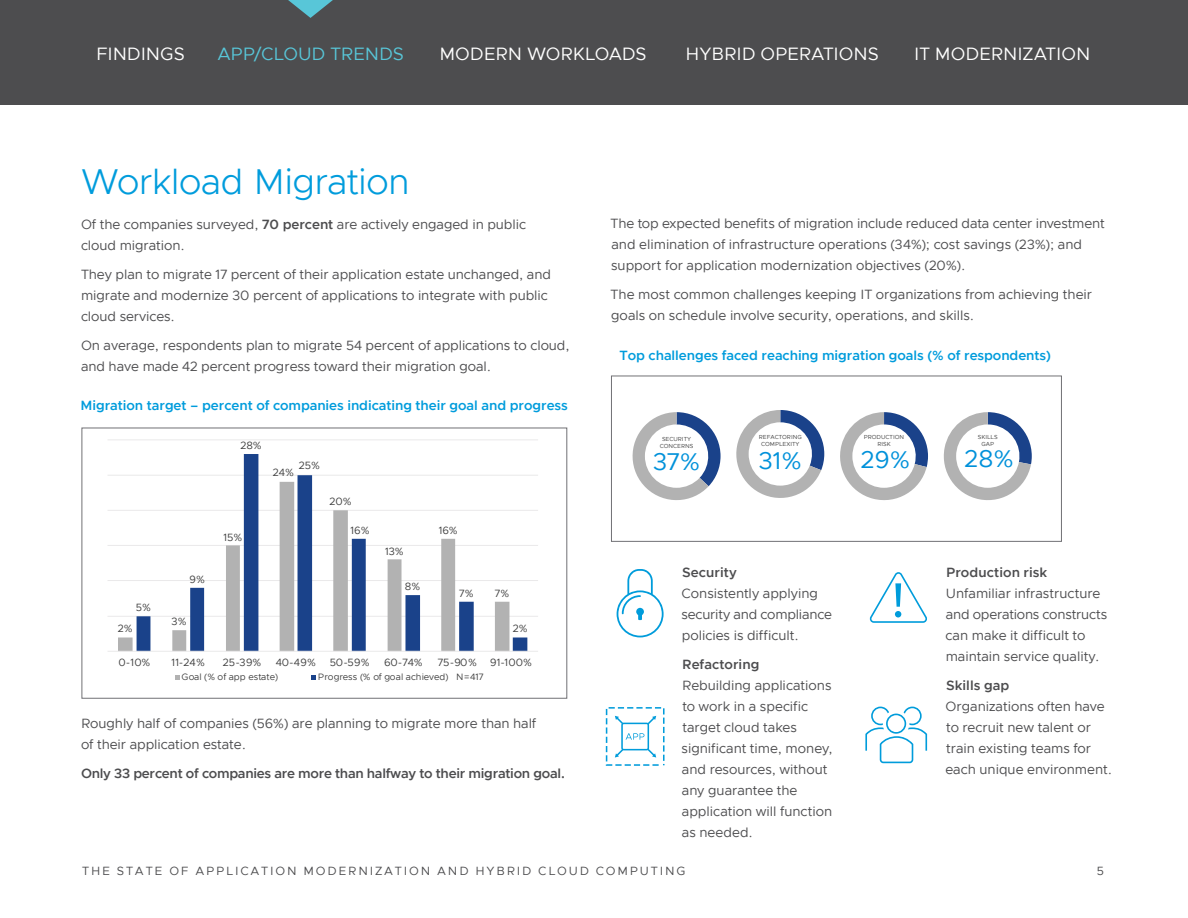
<style>
.page{position:relative;width:1188px;height:918px;background:#fff}
.page>*{position:absolute;margin:0;border:0;box-sizing:border-box;transform-origin:0 0}
.t1{font:300 36px "Metropolis";letter-spacing:-.015em;color:#009cdc}
.t2{font:24.45px "Metropolis";color:#0091da}
.t3{font:18px "Metropolis";letter-spacing:-.005em;color:#fff}
.t4{font:18px "Metropolis";letter-spacing:-.01em;color:#58c6d8}
.t5{font:13.5px/21px "Metropolis";letter-spacing:-.005em;color:#4d4d4f}
.t6{font:600 13.5px "Metropolis";letter-spacing:-.005em;color:#009cdc}
.t7{font:600 13.5px "Metropolis";letter-spacing:-.02em;color:#4d4d4f}
.t8{font:600 13.5px "Metropolis";letter-spacing:.005em;color:#4d4d4f}
.t9{font:600 13.5px "Metropolis";color:#4d4d4f}
.t10{font:12px "Metropolis";letter-spacing:.15em;color:#4d4d4f}
.t11{font:10.65px "Metropolis";color:#3f3f3f}
.t12{font:9.3px "Metropolis";letter-spacing:.01em;color:#3f3f3f}
.t13{font:5.85px/7.4px "Metropolis";letter-spacing:-.005em;color:#3f3f3f;text-align:center}
.t14{font:300 5.25px "Metropolis";color:#717074}
.s1{font-weight:600}
.s2{font-family:"MS Mincho";font-weight:400}
</style>
<div class="page">
<div style="left:0;top:0;width:1188px;height:104px;background:#4d4d4f"></div>
<svg style="left:288px;top:0;width:45px;height:18px"></svg>
<hr style="left:108px;top:616px;width:430px;height:1px;background:#eae9ea">
<hr style="left:108px;top:580px;width:430px;height:1px;background:#eae9ea">
<hr style="left:108px;top:545px;width:430px;height:1px;background:#eae9ea">
<hr style="left:108px;top:510px;width:430px;height:1px;background:#eae9ea">
<hr style="left:108px;top:475px;width:430px;height:1px;background:#eae9ea">
<hr style="left:108px;top:440px;width:430px;height:1px;background:#eae9ea">
<svg style="left:137px;top:454px;width:390px;height:197px"></svg>
<hr style="left:108px;top:651px;width:430px;height:1px;background:#eae9ea">
<svg style="left:176px;top:675px;width:4px;height:4px"></svg>
<svg style="left:312px;top:675px;width:4px;height:4px"></svg>
<svg style="left:632px;top:412px;width:89px;height:88px"></svg>
<svg style="left:736px;top:410px;width:88px;height:88px"></svg>
<svg style="left:840px;top:412px;width:88px;height:88px"></svg>
<svg style="left:943px;top:412px;width:89px;height:88px"></svg>
<div style="left:611px;top:376px;width:451px;height:166px;border:1px solid #717175"></div>
<svg style="left:617px;top:569px;width:47px;height:68px"></svg>
<svg style="left:606px;top:707px;width:59px;height:59px"></svg>
<svg style="left:869px;top:572px;width:58px;height:51px"></svg>
<svg style="left:865px;top:707px;width:62px;height:56px"></svg>
<h3 class="t3" style="left:96px;top:43px;width:90px">FINDINGS</h3>
<h3 class="t4" style="left:218px;top:43px;width:188px">APP/CLOUD TRENDS</h3>
<h3 class="t3" style="left:439px;top:43px;width:209px">MODERN WORKLOADS</h3>
<h3 class="t3" style="left:686px;top:43px;width:195px">HYBRID OPERATIONS</h3>
<h3 class="t3" style="left:914px;top:43px;width:178px">IT MODERNIZATION</h3>
<h1 class="t1" style="left:81px;top:159px;width:330px">Workload Migration</h1>
<p class="t5" style="left:81px;top:214px;width:447px">Of the companies surveyed, <span class="s1">70 percent</span> are actively engaged in public cloud migration.</p>
<p class="t5" style="left:81px;top:264px;width:472px">They plan to migrate 17 percent of their application estate unchanged, and migrate and modernize 30 percent of applications to integrate with public cloud services.</p>
<p class="t5" style="left:81px;top:335px;width:490px">On average, respondents plan to migrate 54 percent of applications to cloud, and have made 42 percent progress toward their migration goal.</p>
<p class="t6" style="left:80px;top:397px;width:489px">Migration target – percent of companies indicating their goal and progress</p>
<p class="t11" style="left:136px;top:601px;width:17px">5%</p>
<p class="t11" style="left:118px;top:622px;width:16px">2%</p>
<p class="t11" style="left:190px;top:573px;width:17px">9%</p>
<p class="t11" style="left:172px;top:615px;width:17px">3%</p>
<p class="t11" style="left:240px;top:439px;width:23px">28%</p>
<p class="t11" style="left:224px;top:530px;width:20px">15%</p>
<p class="t11" style="left:299px;top:459px;width:23px">25%</p>
<p class="t11" style="left:273px;top:466px;width:23px">24%</p>
<p class="t11" style="left:330px;top:495px;width:24px">20%</p>
<p class="t11" style="left:350px;top:523px;width:21px">16%</p>
<p class="t11" style="left:385px;top:544px;width:20px">13%</p>
<p class="t11" style="left:405px;top:580px;width:17px">8%</p>
<p class="t11" style="left:439px;top:523px;width:21px">16%</p>
<p class="t11" style="left:459px;top:587px;width:16px">7%</p>
<p class="t11" style="left:495px;top:587px;width:16px">7%</p>
<p class="t11" style="left:513px;top:622px;width:16px">2%</p>
<p class="t11" style="left:118px;top:655px;width:34px">0-10%</p>
<p class="t11" style="left:172px;top:655px;width:35px">11-24%</p>
<p class="t11" style="left:223px;top:655px;width:40px">25-39%</p>
<p class="t11" style="left:276px;top:655px;width:42px">40-49%</p>
<p class="t11" style="left:330px;top:655px;width:42px">50-59%</p>
<p class="t11" style="left:384px;top:655px;width:40px">60-74%</p>
<p class="t11" style="left:438px;top:655px;width:96px">75-90% 91-100%</p>
<p class="t12" style="left:182px;top:671px;width:98px">Goal (% of app estate)</p>
<p class="t12" style="left:318px;top:671px;width:167px">Progress (% of goal achieved) N=417</p>
<p class="t5" style="left:81px;top:713px;width:457px">Roughly half of companies (56%) are planning to migrate more than half of their application estate.</p>
<p class="t7" style="left:81px;top:765px;width:486px">Only 33 percent of companies are more than halfway to their migration goal.</p>
<p class="t14" style="left:128px;top:745px;width:95px">Confidential <span class="s2">│</span> ©2019 VMware, Inc.</p>
<p class="t5" style="left:611px;top:213px;width:496px">The top expected benefits of migration include reduced data center investment and elimination of infrastructure operations (34%); cost savings (23%); and support for application modernization objectives (20%).</p>
<p class="t5" style="left:611px;top:284px;width:483px">The most common challenges keeping IT organizations from achieving their goals on schedule involve security, operations, and skills.</p>
<p class="t6" style="left:620px;top:347px;width:433px">Top challenges faced reaching migration goals (% of respondents)</p>
<p class="t13" style="left:660px;top:435px;width:35px">SECURITY<br>CONCERNS</p>
<h2 class="t2" style="left:653px;top:446px;width:49px">37%</h2>
<p class="t13" style="left:759px;top:433px;width:45px">REFACTORING<br>COMPLEXITY</p>
<h2 class="t2" style="left:759px;top:445px;width:45px">31%</h2>
<p class="t13" style="left:864px;top:433px;width:42px">PRODUCTION<br>RISK</p>
<h2 class="t2" style="left:861px;top:444px;width:51px">29%</h2>
<p class="t13" style="left:978px;top:433px;width:21px">SKILLS<br>GAP</p>
<h2 class="t2" style="left:965px;top:443px;width:51px">28%</h2>
<p class="t9" style="left:682px;top:564px;width:56px">Security</p>
<p class="t5" style="left:682px;top:583px;width:152px">Consistently applying security and compliance policies is difficult.</p>
<p class="t9" style="left:682px;top:656px;width:79px">Refactoring</p>
<p class="t5" style="left:682px;top:675px;width:153px">Rebuilding applications to work in a specific target cloud takes significant time, money, and resources, without any guarantee the application will function as needed.</p>
<p class="t8" style="left:946px;top:564px;width:103px">Production risk</p>
<p class="t5" style="left:945px;top:583px;width:164px">Unfamiliar infrastructure and operations constructs can make it difficult to maintain service quality.</p>
<p class="t8" style="left:946px;top:677px;width:65px">Skills gap</p>
<p class="t5" style="left:945px;top:696px;width:168px">Organizations often have to recruit new talent or train existing teams for each unique environment.</p>
<p class="t10" style="left:82px;top:864px;width:605px">THE STATE OF APPLICATION MODERNIZATION AND HYBRID CLOUD COMPUTING</p>
<p class="t10" style="left:1097px;top:864px;width:9px">5</p>
</div>
